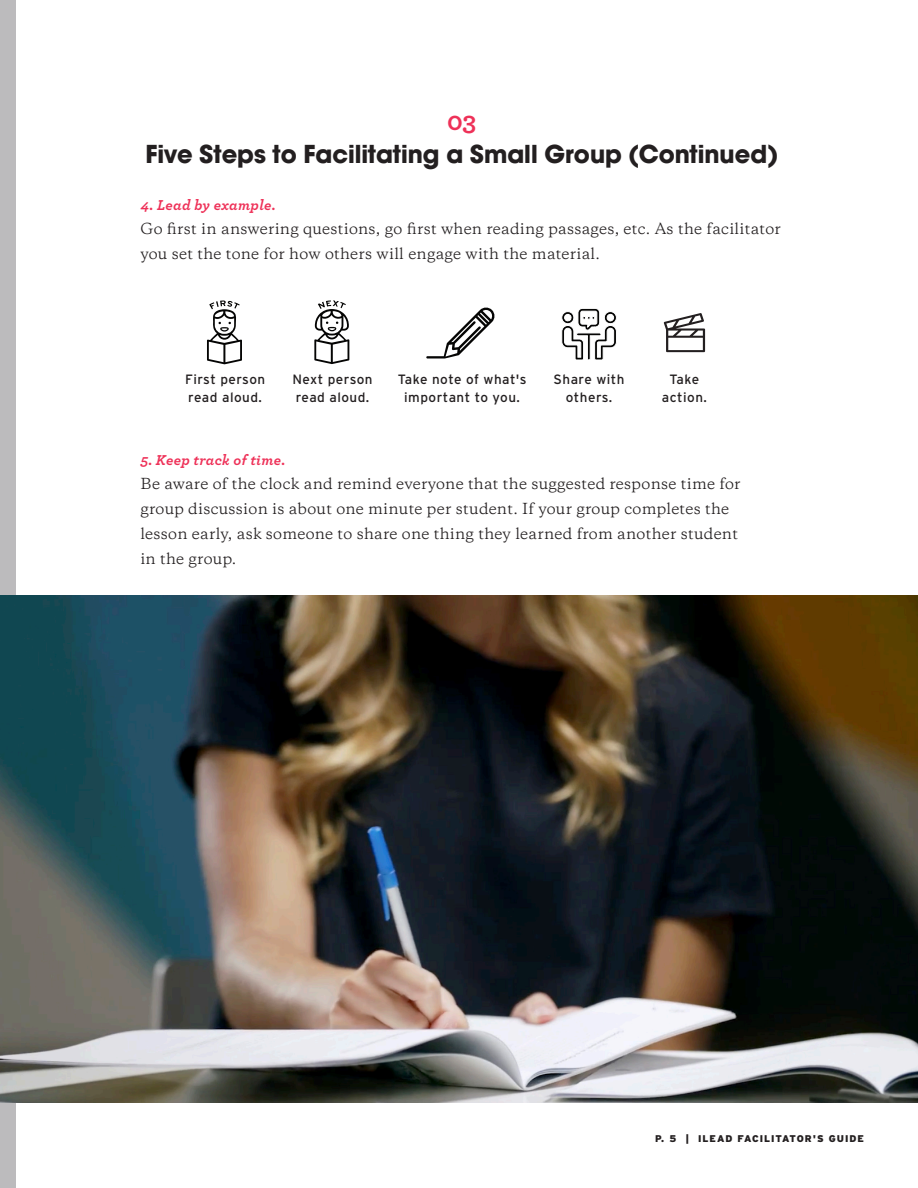
<style>
.page{position:relative;width:918px;height:1188px;background:#fff}
.page>*{position:absolute;margin:0;border:0;box-sizing:border-box;transform-origin:0 0}
.Part_Title{font:700 27px "Avant Garde Md ITC";color:#231f20}
.t1{font:700 27px "Archer";color:#ee3158}
.Body_Copy{font:italic 700 15px "Archer";letter-spacing:.02em;color:#ee3158}
.Body_Copy-2{font:14.25px/24.8px "Galaxie Copernicus";letter-spacing:.02em;color:#231f20}
.t2{font:13.5px/18px "Interstate";letter-spacing:.035em;color:#231f20;text-align:center}
.t3{font:900 9.75px "Interstate";letter-spacing:.1em;color:#231f20}
</style>
<div class="page">
<svg style="left:207px;top:300px;width:35px;height:64px"></svg>
<svg style="left:314px;top:300px;width:35px;height:64px"></svg>
<svg style="left:426px;top:307px;width:69px;height:52px"></svg>
<svg style="left:561px;top:308px;width:56px;height:52px"></svg>
<svg style="left:664px;top:313px;width:41px;height:39px"></svg>
<div style="left:0;top:0;width:16px;height:1188px;background:#bcbbbd"></div>
<img style="left:0;top:596px;width:918px;height:507px">
<p class="t1" style="left:447px;top:99px;width:31px">03</p>
<p class="Part_Title" style="left:146px;top:137px;width:634px">Five Steps to Facilitating a Small Group (Continued)</p>
<p class="Body_Copy" style="left:140px;top:193px;width:137px">4. Lead by example.</p>
<p class="Body_Copy-2" style="left:140px;top:217px;width:642px">Go first in answering questions, go first when reading passages, etc. As the facilitator you set the tone for how others will engage with the material.</p>
<p class="t2" style="left:185px;top:370px;width:82px">First person</p>
<p class="t2" style="left:188px;top:388px;width:75px">read aloud.</p>
<p class="t2" style="left:292px;top:370px;width:82px">Next person</p>
<p class="t2" style="left:296px;top:388px;width:75px">read aloud.</p>
<p class="t2" style="left:398px;top:370px;width:130px">Take note of what's important to you.</p>
<p class="t2" style="left:554px;top:370px;width:72px">Share with others.</p>
<p class="t2" style="left:670px;top:370px;width:31px">Take</p>
<p class="t2" style="left:662px;top:388px;width:47px">action.</p>
<p class="Body_Copy" style="left:140px;top:448px;width:147px">5. Keep track of time.</p>
<p class="Body_Copy-2" style="left:140px;top:472px;width:602px">Be aware of the clock and remind everyone that the suggested response time for group discussion is about one minute per student. If your group completes the lesson early, ask someone to share one thing they learned from another student in the group.</p>
<p class="t3" style="left:655px;top:1133px;width:210px">P. 5 | ILEAD FACILITATOR'S GUIDE</p>
</div>
